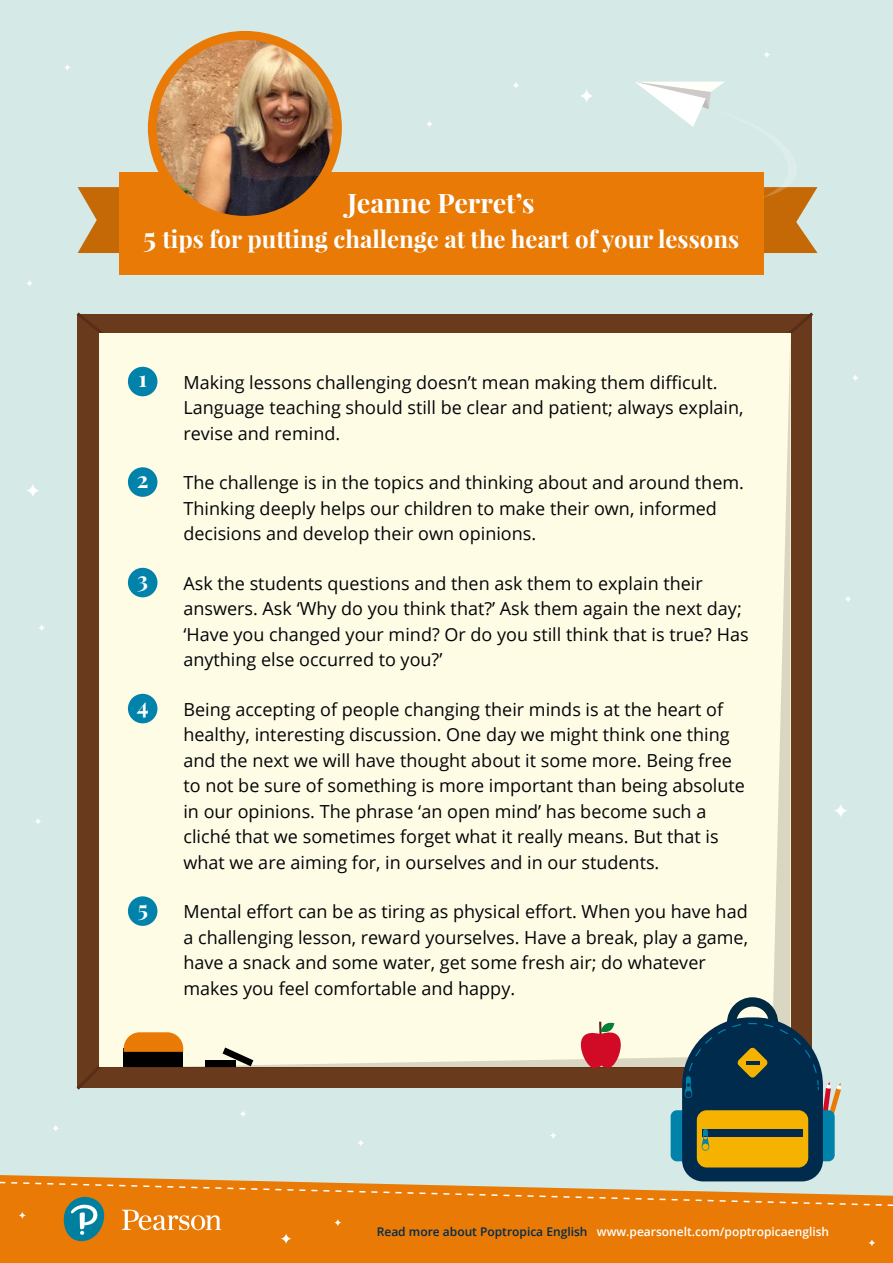
<style>
.page{position:relative;width:893px;height:1263px;background:#d5e9e6}
.page>*{position:absolute;margin:0;border:0;box-sizing:border-box;transform-origin:0 0}
.t1{font:700 27px "Playfair Display";color:#fff}
.t2{font:700 24px "Playfair Display";color:#fff}
.t3{font:700 22.5px "Playfair Display";color:#fff}
.t4{font:18px/25.5px "Open Sans";color:#030408}
.t5{font:600 12px "Open Sans";color:#fff}
.s1{font-size:28.5px}
.s2{color:#002b4d}
</style>
<div class="page">
<div style="left:78px;top:314px;width:734px;height:773px;background:#693b1c"></div>
<svg style="left:76px;top:312px;width:27px;height:28px"></svg>
<svg style="left:788px;top:312px;width:25px;height:50px"></svg>
<div style="left:99px;top:333px;width:691px;height:684px;background:#fffce5"></div>
<div style="left:128px;top:367px;width:29px;height:29px;background:#0082ab;border-radius:50%"></div>
<div style="left:128px;top:467px;width:29px;height:30px;background:#0082ab;border-radius:50%"></div>
<div style="left:128px;top:568px;width:29px;height:29px;background:#0082ab;border-radius:50%"></div>
<div style="left:128px;top:694px;width:29px;height:29px;background:#0082ab;border-radius:50%"></div>
<div style="left:128px;top:896px;width:29px;height:30px;background:#0082ab;border-radius:50%"></div>
<div style="left:0;top:1246px;width:893px;height:17px;background:#e87a05"></div>
<svg style="left:78px;top:187px;width:739px;height:66px;fill:#c56907"></svg>
<div style="left:119px;top:172px;width:644px;height:102px;background:#e87a05"></div>
<svg style="left:513px;top:82px;width:6px;height:6px"></svg>
<svg style="left:852px;top:375px;width:6px;height:6px"></svg>
<svg style="left:845px;top:596px;width:6px;height:6px"></svg>
<svg style="left:834px;top:804px;width:13px;height:13px"></svg>
<svg style="left:26px;top:484px;width:13px;height:13px"></svg>
<svg style="left:581px;top:89px;width:12px;height:13px"></svg>
<svg style="left:26px;top:280px;width:7px;height:6px"></svg>
<svg style="left:39px;top:625px;width:6px;height:6px"></svg>
<svg style="left:35px;top:818px;width:6px;height:6px"></svg>
<svg style="left:764px;top:52px;width:6px;height:6px"></svg>
<svg style="left:64px;top:64px;width:6px;height:7px"></svg>
<svg style="left:427px;top:121px;width:5px;height:6px"></svg>
<div style="left:727px;top:997px;width:51px;height:51px;border:9px solid #002942;border-radius:50%"></div>
<img style="left:152px;top:35px;width:182px;height:180px">
<div style="left:148px;top:31px;width:194px;height:194px;border:9px solid #e87a05;border-radius:50%"></div>
<svg style="left:635px;top:82px;width:168px;height:116px"></svg>
<svg style="left:0;top:1017px;width:893px;height:229px"></svg>
<h1 class="t1" style="left:348px;top:186px;width:189px">Jeanne Perret’s</h1>
<h2 class="t2" style="left:143px;top:223px;width:597px"><span class="s1">5</span> tips for putting challenge at the heart of your lessons</h2>
<p class="t3" style="left:138px;top:365px;width:10px">1</p>
<p class="t4" style="left:183px;top:369px;width:562px">Making lessons challenging doesn’t mean making them difficult.<br>Language teaching should still be clear and patient; always explain, revise and remind.</p>
<p class="t3" style="left:137px;top:465px;width:13px">2</p>
<p class="t4" style="left:183px;top:470px;width:562px">The challenge is in the topics and thinking about and around them.<br>Thinking deeply helps our children to make their own, informed decisions and develop their own opinions.</p>
<p class="t3" style="left:137px;top:566px;width:12px">3</p>
<p class="t4" style="left:183px;top:570px;width:567px">Ask the students questions and then ask them to explain their answers. Ask ‘Why do you think that?’ Ask them again the next day; ‘Have you changed your mind? Or do you still think that is true? Has anything else occurred to you?’</p>
<p class="t3" style="left:137px;top:692px;width:13px">4</p>
<p class="t4" style="left:183px;top:696px;width:563px">Being accepting of people changing their minds is at the heart of healthy, interesting discussion. One day we might think one thing and the next we will have thought about it some more. Being free to not be sure of something is more important than being absolute in our opinions. The phrase ‘an open mind’ has become such a cliché that we sometimes forget what it really means. But that is what we are aiming for, in ourselves and in our students.</p>
<p class="t3" style="left:138px;top:894px;width:12px">5</p>
<p class="t4" style="left:183px;top:899px;width:566px">Mental effort can be as tiring as physical effort. When you have had a challenging lesson, reward yourselves. Have a break, play a game, have a snack and some water, get some fresh air; do whatever makes you feel comfortable and happy.</p>
<p class="t5" style="left:377px;top:1223px;width:454px"><span class="s2">Read more about Poptropica English</span> www.pearsonelt.com/poptropicaenglish</p>
</div>
